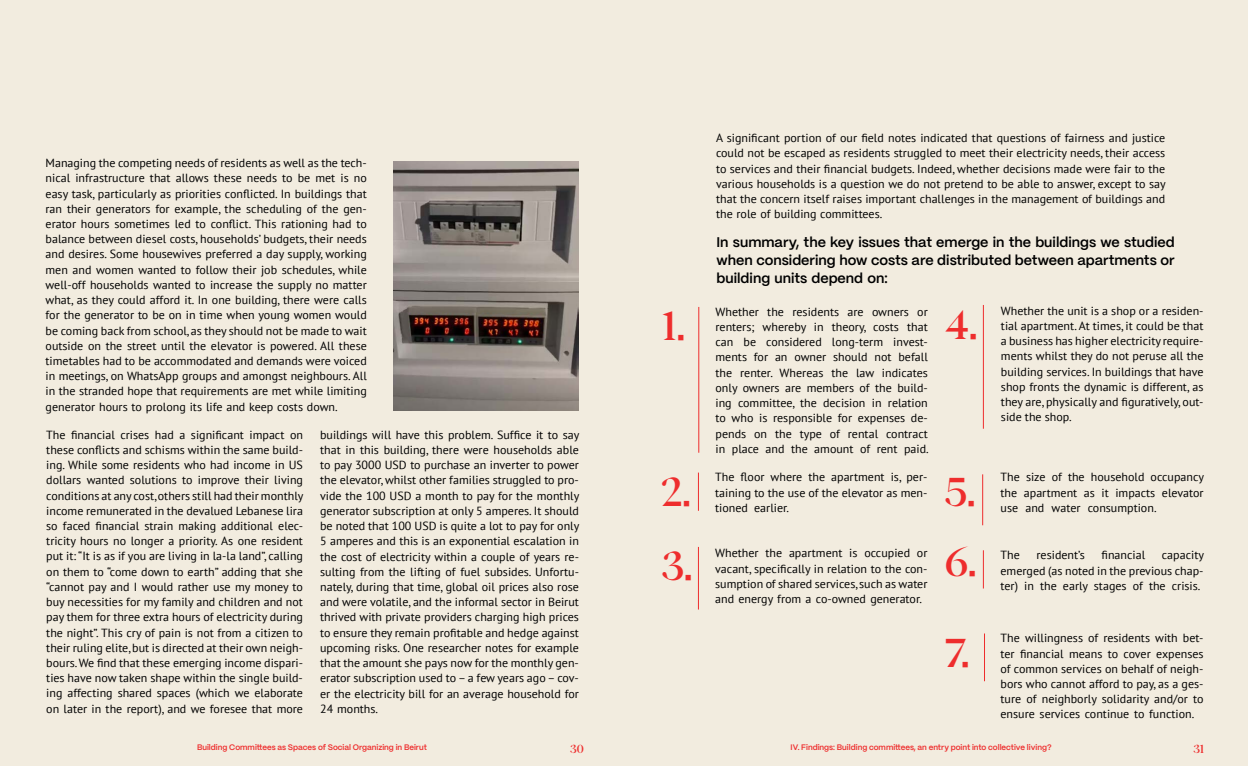
<style>
.page{position:relative;width:1248px;height:766px;background:#fff}
.page>*{position:absolute;margin:0;border:0;box-sizing:border-box;transform-origin:0 0}
.t1{font:500 38px/69.5px "PP Eiko";color:#ee2d2d}
.t2{font:600 14px/17.6px "PP Mori";color:#000;text-align:justify}
.t3{font:11.8px/15.2px "PT Sans";color:#000;text-align:justify}
.t4{font:500 11px "PP Eiko";color:#ee2d2d}
.t5{font:600 8px "PP Mori";color:#ee2d2d}
</style>
<div class="page">
<div style="left:0;top:0;width:624px;height:765px;background:#f2ecdf"></div>
<div style="left:624px;top:0;width:623px;height:765px;background:#f2ecdf"></div>
<hr style="left:698px;top:307px;width:1px;height:145px;background:#ee2d2d">
<hr style="left:982px;top:305px;width:1px;height:123px;background:#ee2d2d">
<hr style="left:698px;top:472px;width:1px;height:38px;background:#ee2d2d">
<hr style="left:982px;top:550px;width:1px;height:38px;background:#ee2d2d">
<hr style="left:984px;top:633px;width:1px;height:48px;background:#ee2d2d">
<hr style="left:698px;top:546px;width:1px;height:63px;background:#ee2d2d">
<hr style="left:982px;top:474px;width:1px;height:51px;background:#ee2d2d">
<img style="left:393px;top:161px;width:186px;height:249px">
<p class="t3" style="left:46px;top:155px;width:323px">Managing the competing needs of residents as well as the tech&shy;nical infrastructure that allows these needs to be met is no easy task, particularly as priorities conflicted. In buildings that ran their generators for example, the scheduling of the gen&shy;erator hours sometimes led to conflict. This rationing had to balance between diesel costs, households’ budgets, their needs and desires. Some housewives preferred a day supply, working men and women wanted to follow their job schedules, while well-off households wanted to increase the supply no matter what, as they could afford it. In one building, there were calls for the generator to be on in time when young women would be coming back from school, as they should not be made to wait outside on the street until the elevator is powered. All these timetables had to be accommodated and demands were voiced in meetings, on WhatsApp groups and amongst neighbours. All in the stranded hope that requirements are met while limiting generator hours to prolong its life and keep costs down.</p>
<p class="t3" style="left:46px;top:426px;width:259px">The financial crises had a significant impact on these conflicts and schisms within the same build&shy;ing. While some residents who had income in US dollars wanted solutions to improve their living conditions at any cost, others still had their monthly income remunerated in the devalued Lebanese lira so faced financial strain making additional elec&shy;tricity hours no longer a priority. As one resident put it: “It is as if you are living in la-la land”, calling on them to “come down to earth” adding that she “cannot pay and I would rather use my money to buy necessities for my family and children and not pay them for three extra hours of electricity during the night”. This cry of pain is not from a citizen to their ruling elite, but is directed at their own neigh&shy;bours. We find that these emerging income dispari&shy;ties have now taken shape within the single build&shy;ing affecting shared spaces (which we elaborate on later in the report), and we foresee that more</p>
<p class="t3" style="left:320px;top:426px;width:261px">buildings will have this problem. Suffice it to say that in this building, there were households able to pay 3000 USD to purchase an inverter to power the elevator, whilst other families struggled to pro&shy;vide the 100 USD a month to pay for the monthly generator subscription at only 5 amperes. It should be noted that 100 USD is quite a lot to pay for only 5 amperes and this is an exponential escalation in the cost of electricity within a couple of years re&shy;sulting from the lifting of fuel subsides. Unfortu&shy;nately, during that time, global oil prices also rose and were volatile, and the informal sector in Beirut thrived with private providers charging high prices to ensure they remain profitable and hedge against upcoming risks. One researcher notes for example that the amount she pays now for the monthly gen&shy;erator subscription used to – a few years ago – cov&shy;er the electricity bill for an average household for 24 months.</p>
<p class="t3" style="left:716px;top:130px;width:451px">A significant portion of our field notes indicated that questions of fairness and justice could not be escaped as residents struggled to meet their electricity needs, their access to services and their financial budgets. Indeed, whether decisions made were fair to the various households is a question we do not pretend to be able to answer, except to say that the concern itself raises important challenges in the management of buildings and the role of building committees.</p>
<p class="t2" style="left:716px;top:233px;width:459px">In summary, the key issues that emerge in the buildings we studied when considering how costs are distributed between apartments or building units depend on:</p>
<h1 class="t1" style="left:662px;top:292px;width:25px">1.</h1>
<p class="t3" style="left:715px;top:303px;width:215px">Whether the residents are owners or renters; whereby in theory, costs that can be considered long-term invest&shy;ments for an owner should not befall the renter. Whereas the law indicates only owners are members of the build&shy;ing committee, the decision in relation to who is responsible for expenses de&shy;pends on the type of rental contract in place and the amount of rent paid.</p>
<h1 class="t1" style="left:944px;top:291px;width:34px">4.</h1>
<p class="t3" style="left:1000px;top:303px;width:204px">Whether the unit is a shop or a residen&shy;tial apartment. At times, it could be that a business has higher electricity require&shy;ments whilst they do not peruse all the building services. In buildings that have shop fronts the dynamic is different, as they are, physically and figuratively, out&shy;side the shop.</p>
<h1 class="t1" style="left:661px;top:458px;width:31px">2.</h1>
<p class="t3" style="left:715px;top:469px;width:214px">The floor where the apartment is, per&shy;taining to the use of the elevator as men&shy;tioned earlier.</p>
<h1 class="t1" style="left:661px;top:532px;width:33px">3.</h1>
<p class="t3" style="left:715px;top:545px;width:214px">Whether the apartment is occupied or vacant, specifically in relation to the con&shy;sumption of shared services, such as water and energy from a co-owned generator.</p>
<p class="t3" style="left:1000px;top:469px;width:205px">The size of the household occupancy the apartment as it impacts elevator use and water consumption.</p>
<p class="t3" style="left:1000px;top:547px;width:21px">The</p>
<p class="t3" style="left:1036px;top:547px;width:50px">resident’s</p>
<p class="t3" style="left:1101px;top:547px;width:45px">financial</p>
<h1 class="t1" style="left:944px;top:458px;width:33px">5.<br>6.</h1>
<p class="t3" style="left:1000px;top:547px;width:205px;text-indent:161px">capacity emerged (as noted in the previous chap&shy;ter) in the early stages of the crisis.</p>
<h1 class="t1" style="left:945px;top:618px;width:25px">7.</h1>
<p class="t3" style="left:1000px;top:630px;width:204px">The willingness of residents with bet&shy;ter financial means to cover expenses of common services on behalf of neigh&shy;bors who cannot afford to pay, as a ges&shy;ture of neighborly solidarity and/or to ensure services continue to function.</p>
<p class="t5" style="left:197px;top:740px;width:231px">Building Committees as Spaces of Social Organizing in Beirut</p>
<p class="t4" style="left:570px;top:740px;width:15px">30</p>
<p class="t4" style="left:1193px;top:740px;width:12px">31</p>
<p class="t5" style="left:790px;top:740px;width:262px">IV. Findings: Building committees, an entry point into collective living?</p>
</div>
